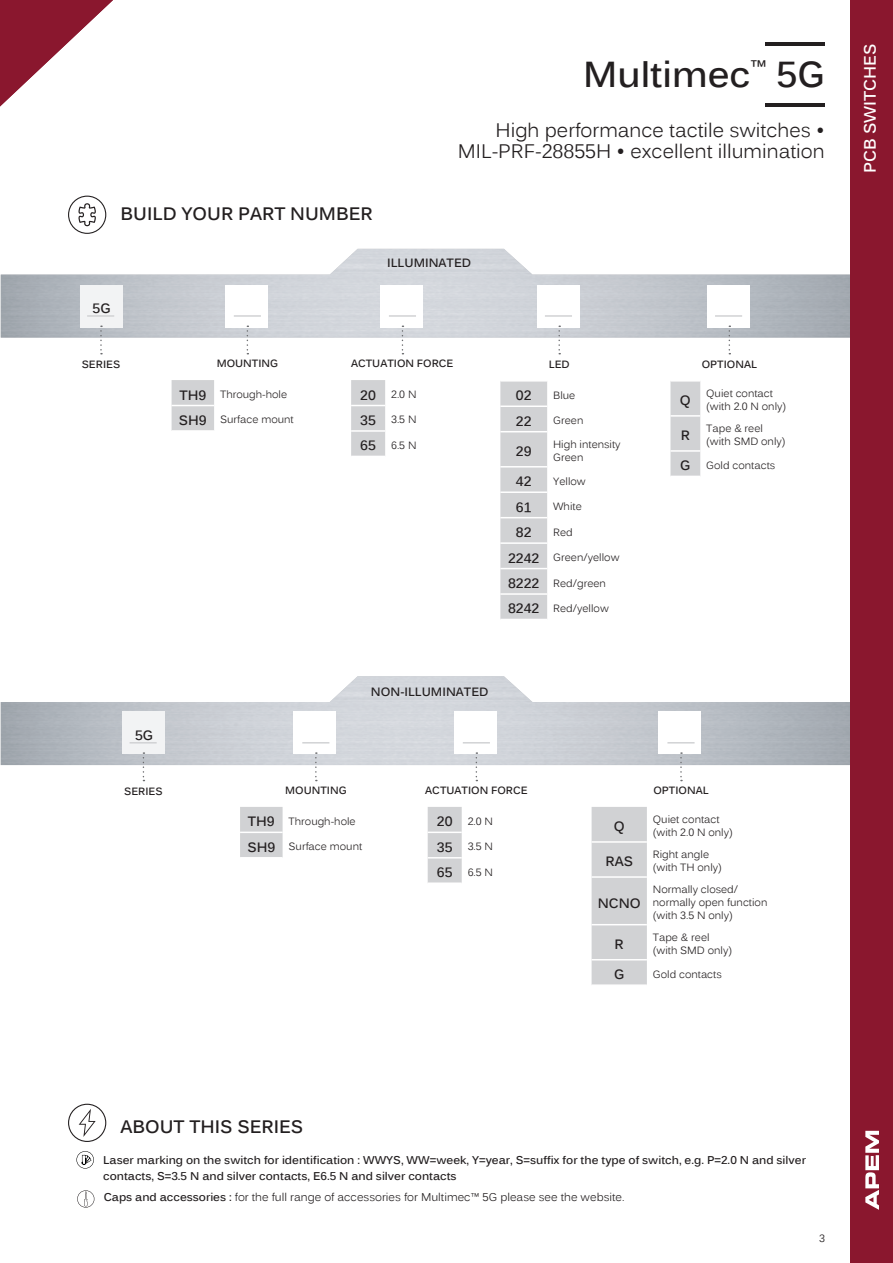
<style>
.page{position:relative;width:893px;height:1263px;background:#fff}
.page>*{position:absolute;margin:0;border:0;box-sizing:border-box;transform-origin:0 0}
.t1{font:700 36px "Kalinga";color:#231f20}
.t2{font:19.5px "Kalinga";color:#231f20}
.t3{font:700 18px "Kalinga";color:#231f20}
.t4{font:700 16.5px "Kalinga";color:#fff}
.t5{font:700 13.5px "Kalinga";color:#231f20}
.t6{font:700 12px "Kalinga";color:#231f20}
.About_this_series{font:700 11.25px/16.5px "Kalinga";color:#231f20}
.About_this_series-2{font:11.25px "Kalinga";color:#231f20}
.t7{font:10.5px/12.6px "Kalinga";color:#231f20}
.t8{font:700 10.5px "Kalinga";color:#231f20}
.s1{font-weight:700}
</style>
<div class="page">
<svg style="left:0;top:0;width:113px;height:106px"></svg>
<svg style="left:68px;top:196px;width:38px;height:38px"></svg>
<div style="left:670px;top:382px;width:30px;height:94px;background:#d1d2d4"></div>
<hr style="left:670px;top:415px;width:30px;height:2px;background:#fff">
<hr style="left:670px;top:450px;width:30px;height:2px;background:#fff">
<svg style="left:729px;top:326px;width:1px;height:28px"></svg>
<hr style="left:715px;top:315px;width:27px;height:2px;background:#d1d2d4">
<div style="left:500px;top:382px;width:47px;height:237px;background:#d1d2d4"></div>
<hr style="left:500px;top:405px;width:47px;height:2px;background:#fff">
<hr style="left:500px;top:431px;width:47px;height:1px;background:#fff">
<hr style="left:500px;top:466px;width:47px;height:1px;background:#fff">
<hr style="left:500px;top:491px;width:47px;height:2px;background:#fff">
<hr style="left:500px;top:517px;width:47px;height:1px;background:#fff">
<hr style="left:500px;top:542px;width:47px;height:2px;background:#fff">
<hr style="left:500px;top:568px;width:47px;height:1px;background:#fff">
<hr style="left:500px;top:593px;width:47px;height:2px;background:#fff">
<svg style="left:558px;top:326px;width:2px;height:28px"></svg>
<hr style="left:545px;top:315px;width:27px;height:2px;background:#d1d2d4">
<div style="left:80px;top:285px;width:42px;height:42px;background:#f2f3f4"></div>
<svg style="left:100px;top:326px;width:2px;height:28px"></svg>
<hr style="left:87px;top:315px;width:27px;height:2px;background:#d1d2d4">
<div style="left:351px;top:380px;width:34px;height:76px;background:#d1d2d4"></div>
<hr style="left:351px;top:405px;width:34px;height:1px;background:#fff">
<hr style="left:351px;top:430px;width:34px;height:2px;background:#fff">
<svg style="left:402px;top:326px;width:1px;height:28px"></svg>
<hr style="left:389px;top:315px;width:27px;height:2px;background:#d1d2d4">
<div style="left:172px;top:380px;width:42px;height:50px;background:#d1d2d4"></div>
<hr style="left:172px;top:405px;width:42px;height:1px;background:#fff">
<svg style="left:247px;top:326px;width:1px;height:28px"></svg>
<hr style="left:234px;top:315px;width:27px;height:2px;background:#d1d2d4">
<svg style="left:68px;top:1104px;width:38px;height:38px"></svg>
<svg style="left:77px;top:1190px;width:17px;height:17px"></svg>
<hr style="left:766px;top:103px;width:59px;height:3px;background:#231f20">
<hr style="left:766px;top:43px;width:59px;height:3px;background:#231f20">
<div style="left:240px;top:807px;width:43px;height:50px;background:#d1d2d4"></div>
<hr style="left:240px;top:831px;width:43px;height:2px;background:#fff">
<svg style="left:315px;top:752px;width:2px;height:29px"></svg>
<svg style="left:302px;top:742px;width:27px;height:1px"></svg>
<div style="left:428px;top:807px;width:34px;height:75px;background:#d1d2d4"></div>
<hr style="left:428px;top:831px;width:34px;height:2px;background:#fff">
<hr style="left:428px;top:857px;width:34px;height:1px;background:#fff">
<svg style="left:476px;top:752px;width:1px;height:29px"></svg>
<svg style="left:463px;top:742px;width:27px;height:1px"></svg>
<div style="left:592px;top:807px;width:55px;height:177px;background:#d1d2d4"></div>
<hr style="left:592px;top:841px;width:55px;height:2px;background:#fff">
<hr style="left:592px;top:876px;width:55px;height:2px;background:#fff">
<hr style="left:592px;top:924px;width:55px;height:1px;background:#fff">
<hr style="left:592px;top:959px;width:55px;height:1px;background:#fff">
<svg style="left:680px;top:752px;width:2px;height:29px"></svg>
<svg style="left:667px;top:742px;width:28px;height:1px"></svg>
<div style="left:122px;top:712px;width:43px;height:42px;background:#f2f3f4"></div>
<svg style="left:143px;top:752px;width:1px;height:29px"></svg>
<svg style="left:130px;top:742px;width:27px;height:1px"></svg>
<svg style="left:76px;top:1151px;width:18px;height:17px"></svg>
<div style="left:850px;top:0;width:43px;height:1263px;background:#8a172e"></div>
<svg style="left:865px;top:1131px;width:14px;height:79px"></svg>
<p class="t1" style="left:583px;top:51px;width:243px">Multimec<sup>™</sup> 5G</p>
<p class="t2" style="left:496px;top:118px;width:331px">High performance tactile switches •</p>
<p class="t2" style="left:458px;top:139px;width:368px">MIL-PRF-28855H • excellent illumination</p>
<p class="t3" style="left:120px;top:202px;width:254px">BUILD YOUR PART NUMBER</p>
<p class="t5" style="left:93px;top:299px;width:20px">5G</p>
<p class="t6" style="left:387px;top:255px;width:86px">ILLUMINATED</p>
<p class="t8" style="left:217px;top:357px;width:63px">MOUNTING</p>
<p class="t8" style="left:351px;top:357px;width:104px">ACTUATION FORCE</p>
<p class="t8" style="left:82px;top:357px;width:40px">SERIES</p>
<p class="t8" style="left:549px;top:357px;width:23px">LED</p>
<p class="t5" style="left:179px;top:386px;width:28px">TH9</p>
<p class="t7" style="left:220px;top:389px;width:69px">Through-hole</p>
<p class="t5" style="left:179px;top:411px;width:29px">SH9</p>
<p class="t7" style="left:220px;top:414px;width:75px">Surface mount</p>
<p class="t5" style="left:135px;top:726px;width:20px">5G</p>
<p class="t5" style="left:360px;top:386px;width:17px">20</p>
<p class="t7" style="left:391px;top:389px;width:27px">2.0 N</p>
<p class="t5" style="left:360px;top:411px;width:17px">35</p>
<p class="t7" style="left:391px;top:414px;width:27px">3.5 N</p>
<p class="t5" style="left:360px;top:437px;width:17px">65</p>
<p class="t7" style="left:391px;top:440px;width:27px">6.5 N</p>
<p class="t5" style="left:516px;top:387px;width:17px">02</p>
<p class="t7" style="left:553px;top:390px;width:24px">Blue</p>
<p class="t5" style="left:516px;top:412px;width:17px">22</p>
<p class="t7" style="left:553px;top:415px;width:32px">Green</p>
<p class="t5" style="left:516px;top:442px;width:17px">29</p>
<p class="t7" style="left:553px;top:439px;width:69px">High intensity</p>
<p class="t7" style="left:553px;top:452px;width:32px">Green</p>
<p class="t5" style="left:516px;top:473px;width:17px">42</p>
<p class="t7" style="left:553px;top:476px;width:34px">Yellow</p>
<p class="t5" style="left:516px;top:498px;width:17px">61</p>
<p class="t7" style="left:553px;top:501px;width:30px">White</p>
<p class="t5" style="left:516px;top:523px;width:17px">82</p>
<p class="t7" style="left:553px;top:527px;width:21px">Red</p>
<p class="t5" style="left:508px;top:549px;width:33px">2242</p>
<p class="t7" style="left:553px;top:552px;width:68px">Green/yellow</p>
<p class="t5" style="left:508px;top:574px;width:33px">8222</p>
<p class="t7" style="left:553px;top:577px;width:54px">Red/green</p>
<p class="t5" style="left:508px;top:600px;width:33px">8242</p>
<p class="t7" style="left:553px;top:603px;width:57px">Red/yellow</p>
<p class="t6" style="left:371px;top:684px;width:119px">NON-ILLUMINATED</p>
<p class="t5" style="left:680px;top:391px;width:12px">Q</p>
<p class="t5" style="left:681px;top:426px;width:11px">R</p>
<p class="t8" style="left:702px;top:357px;width:57px">OPTIONAL</p>
<p class="t7" style="left:706px;top:388px;width:68px">Quiet contact</p>
<p class="t7" style="left:706px;top:401px;width:81px">(with 2.0 N only)</p>
<p class="t7" style="left:706px;top:423px;width:58px">Tape &amp; reel</p>
<p class="t7" style="left:706px;top:436px;width:81px">(with SMD only)</p>
<p class="t5" style="left:680px;top:457px;width:12px">G</p>
<p class="t7" style="left:706px;top:460px;width:70px">Gold contacts</p>
<p class="t8" style="left:124px;top:784px;width:40px">SERIES</p>
<p class="t8" style="left:653px;top:784px;width:57px">OPTIONAL</p>
<p class="t8" style="left:285px;top:784px;width:63px">MOUNTING</p>
<p class="t8" style="left:425px;top:784px;width:104px">ACTUATION FORCE</p>
<p class="t5" style="left:248px;top:813px;width:28px">TH9</p>
<p class="t7" style="left:289px;top:816px;width:69px">Through-hole</p>
<p class="t5" style="left:247px;top:838px;width:29px">SH9</p>
<p class="t7" style="left:289px;top:841px;width:75px">Surface mount</p>
<p class="t5" style="left:437px;top:813px;width:17px">20</p>
<p class="t7" style="left:468px;top:816px;width:27px">2.0 N</p>
<p class="t5" style="left:437px;top:838px;width:17px">35</p>
<p class="t7" style="left:468px;top:841px;width:27px">3.5 N</p>
<p class="t5" style="left:437px;top:864px;width:17px">65</p>
<p class="t7" style="left:468px;top:867px;width:27px">6.5 N</p>
<p class="t5" style="left:614px;top:817px;width:12px">Q</p>
<p class="t7" style="left:653px;top:814px;width:68px">Quiet contact</p>
<p class="t7" style="left:653px;top:827px;width:81px">(with 2.0 N only)</p>
<p class="t5" style="left:605px;top:853px;width:29px">RAS</p>
<p class="t7" style="left:653px;top:849px;width:58px">Right angle</p>
<p class="t7" style="left:653px;top:862px;width:71px">(with TH only)</p>
<p class="t5" style="left:598px;top:894px;width:45px">NCNO</p>
<p class="t7" style="left:653px;top:884px;width:116px">Normally closed/ normally open function (with 3.5 N only)</p>
<p class="t5" style="left:615px;top:935px;width:11px">R</p>
<p class="t7" style="left:653px;top:932px;width:58px">Tape &amp; reel</p>
<p class="t7" style="left:653px;top:945px;width:81px">(with SMD only)</p>
<p class="t5" style="left:614px;top:965px;width:12px">G</p>
<p class="t7" style="left:653px;top:969px;width:70px">Gold contacts</p>
<h3 class="t4" style="left:859px;top:173px;width:131px;rotate:-90deg">PCB SWITCHES</h3>
<h3 class="t4" style="left:859px;top:194px;width:57px;rotate:-90deg">PANEL</h3>
<p class="t3" style="left:120px;top:1114px;width:184px">ABOUT THIS SERIES</p>
<p class="About_this_series" style="left:103px;top:1152px;width:704px">Laser marking on the switch for identification : WWYS, WW=week, Y=year, S=suffix for the type of switch, e.g. P=2.0 N and silver contacts, S=3.5 N and silver contacts, E6.5 N and silver contacts</p>
<p class="About_this_series-2" style="left:104px;top:1189px;width:522px"><span class="s1">Caps and accessories :</span> for the full range of accessories for Multimec™ 5G please see the website.</p>
<p class="t7" style="left:819px;top:1232px;width:7px">3</p>
</div>
